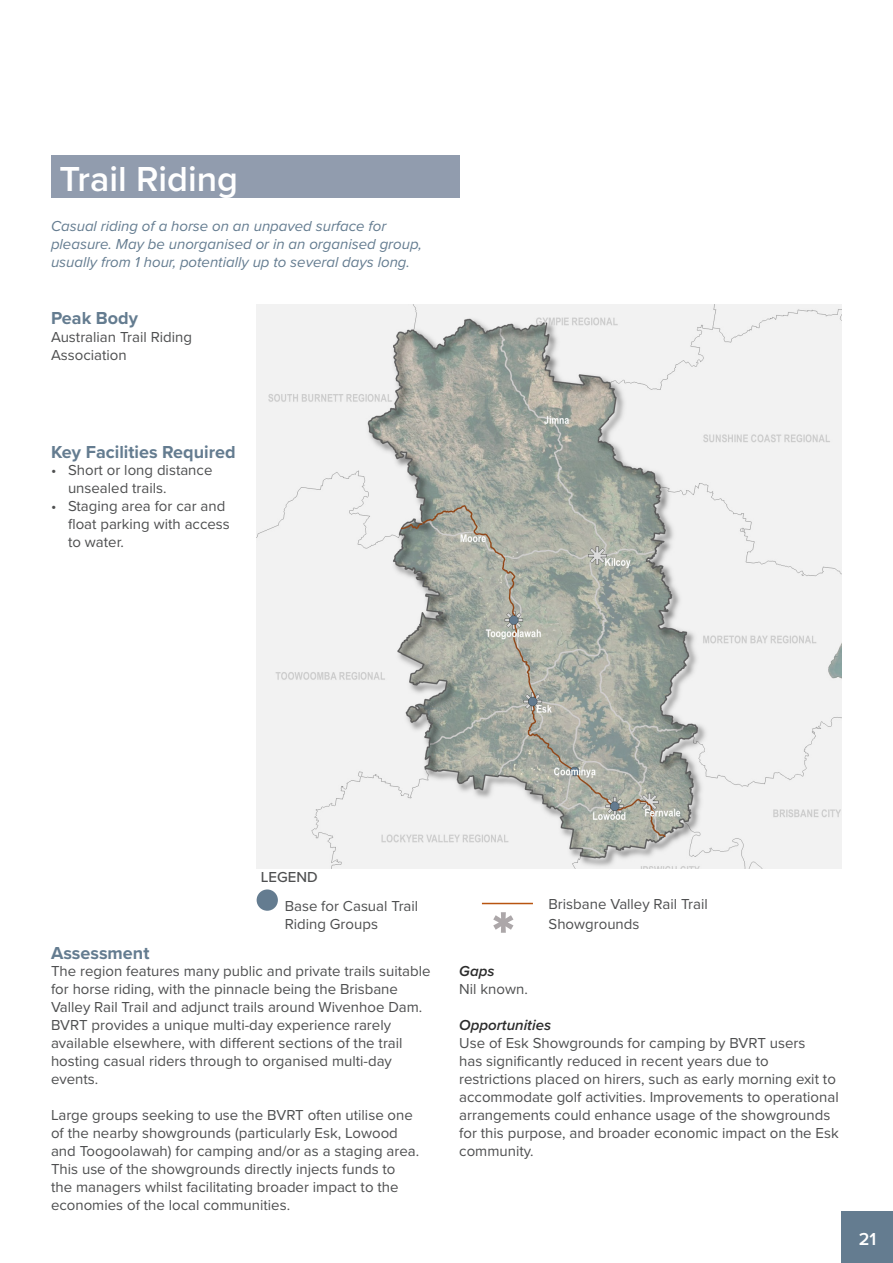
<style>
.page{position:relative;width:893px;height:1263px;background:#fff}
.page>*{position:absolute;margin:0;border:0;box-sizing:border-box;transform-origin:0 0}
.t1{font:900 61.5px "Proxima Nova";color:#aca7a9}
.t2{font:600 36px "Proxima Nova";color:#fff}
.t3{font:700 18px "Proxima Nova";color:#647c90}
.t4{font:600 18px "Proxima Nova";color:#fff}
.t5{font:15px/18px "Proxima Nova";color:#4e4f50}
.t6{font:italic 15px/18px "Proxima Nova";color:#647c90}
.t7{font:italic 600 15px "Proxima Nova";color:#2c2c2c}
.t8{font:500 15px "Proxima Nova";color:#4e4f50}
</style>
<div class="page">
<div style="left:842px;top:1212px;width:51px;height:51px;background:#647c90"></div>
<div style="left:51px;top:155px;width:408px;height:43px;background:#919cae"></div>
<img style="left:257px;top:304px;width:585px;height:564px">
<div style="left:257px;top:889px;width:21px;height:22px;background:#647c90;border-radius:50%"></div>
<hr style="left:482px;top:903px;width:51px;height:1px;background:#b85410">
<h2 class="t2" style="left:60px;top:152px;width:180px">Trail Riding</h2>
<p class="t6" style="left:51px;top:216px;width:372px">Casual riding of a horse on an unpaved surface for pleasure. May be unorganised or in an organised group, usually from 1 hour, potentially up to several days long.</p>
<p class="t3" style="left:51px;top:305px;width:88px">Peak Body</p>
<p class="t5" style="left:51px;top:327px;width:143px">Australian Trail Riding<br>Association</p>
<p class="t3" style="left:51px;top:438px;width:186px">Key Facilities Required</p>
<p class="t5" style="left:68px;top:460px;width:146px;text-indent:-17px">• Short or long distance unsealed trails.</p>
<p class="t5" style="left:68px;top:496px;width:163px;text-indent:-17px">• Staging area for car and float parking with access to water.</p>
<p class="t8" style="left:261px;top:866px;width:58px">LEGEND</p>
<p class="t5" style="left:285px;top:896px;width:135px">Base for Casual Trail<br>Riding Groups</p>
<p class="t3" style="left:51px;top:939px;width:100px">Assessment</p>
<p class="t5" style="left:51px;top:962px;width:381px">The region features many public and private trails suitable for horse riding, with the pinnacle being the Brisbane Valley Rail Trail and adjunct trails around Wivenhoe Dam.<br>BVRT provides a unique multi-day experience rarely available elsewhere, with different sections of the trail hosting casual riders through to organised multi-day events.</p>
<p class="t5" style="left:51px;top:1106px;width:370px">Large groups seeking to use the BVRT often utilise one of the nearby showgrounds (particularly Esk, Lowood and Toogoolawah) for camping and/or as a staging area.<br>This use of the showgrounds directly injects funds to the managers whilst facilitating broader impact to the economies of the local communities.</p>
<h1 class="t1" style="left:492px;top:887px;width:24px">*</h1>
<p class="t5" style="left:549px;top:895px;width:161px">Brisbane Valley Rail Trail</p>
<p class="t5" style="left:549px;top:914px;width:92px">Showgrounds</p>
<p class="t7" style="left:459px;top:960px;width:37px">Gaps</p>
<p class="t5" style="left:459px;top:980px;width:70px">Nil known.</p>
<p class="t7" style="left:459px;top:1014px;width:93px">Opportunities</p>
<p class="t5" style="left:459px;top:1034px;width:381px">Use of Esk Showgrounds for camping by BVRT users<br>has significantly reduced in recent years due to restrictions placed on hirers, such as early morning exit to accommodate golf activities. Improvements to operational arrangements could enhance usage of the showgrounds for this purpose, and broader economic impact on the Esk community.</p>
<p class="t4" style="left:859px;top:1225px;width:19px">21</p>
</div>
